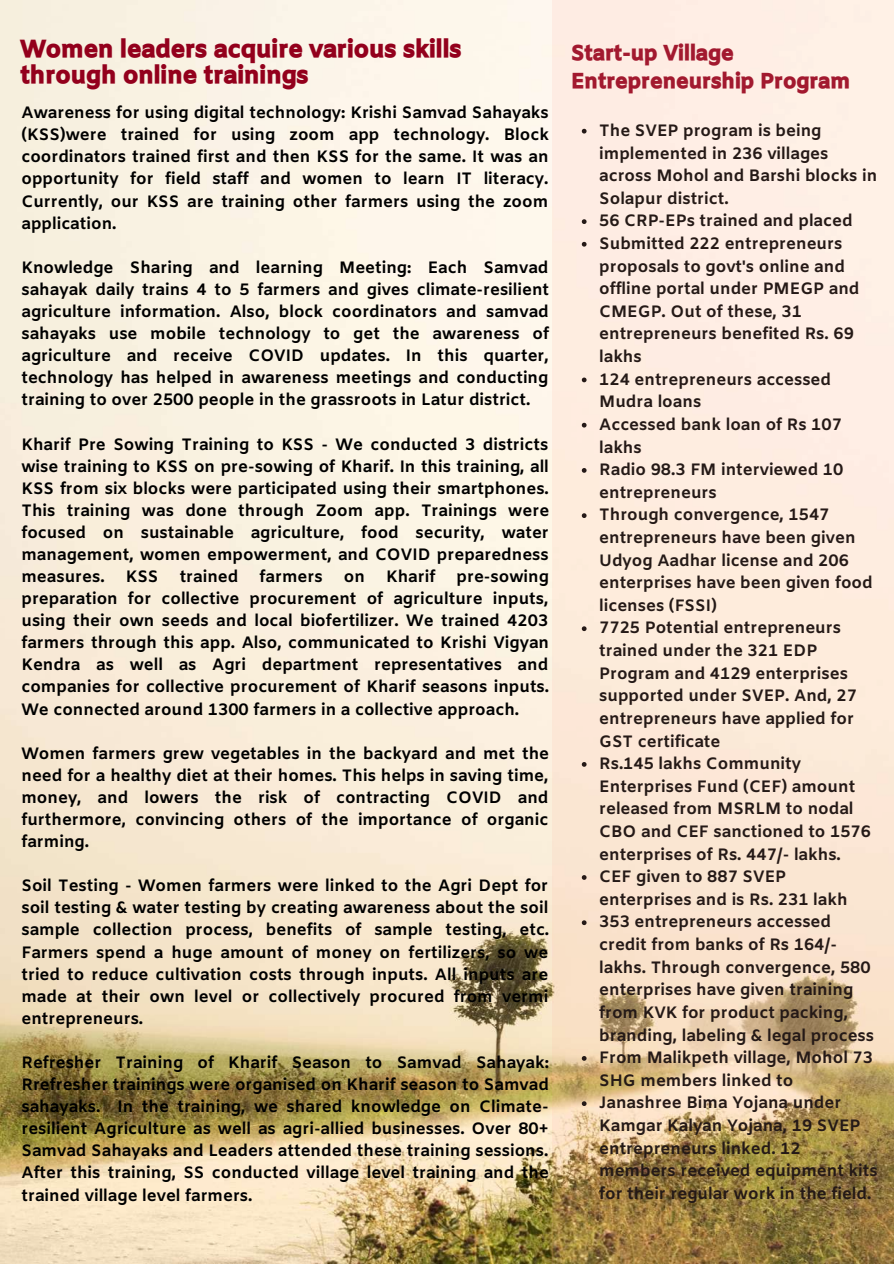
<style>
.page{position:relative;width:894px;height:1264px;background:#fff}
.page>*{position:absolute;margin:0;border:0;box-sizing:border-box;transform-origin:0 0}
.t1{font:24px/25.8px "CA Generated";color:#93001c}
.t2{font:21px/28.5px "CA Generated";color:#93001c}
.t3{font:700 16.5px/22.6px "Amiko";color:#000;text-align:justify}
</style>
<div class="page">
<img style="left:0;top:0;width:552px;height:1263px">
<svg style="left:552px;top:0;width:341px;height:1263px;background:#efdbc5"></svg>
<h1 class="t1" style="left:20px;top:38px;width:442px">Women leaders acquire various skills through online trainings</h1>
<p class="t3" style="left:21px;top:103px;width:529px;line-height:22px">Awareness for using digital technology: Krishi Samvad Sahayaks (KSS)were trained for using zoom app technology. Block coordinators trained first and then KSS for the same. It was an opportunity for field staff and women to learn IT literacy.<br>Currently, our KSS are training other farmers using the zoom application.</p>
<p class="t3" style="left:21px;top:257px;width:529px;line-height:22px">Knowledge Sharing and learning Meeting: Each Samvad sahayak daily trains 4 to 5 farmers and gives climate-resilient agriculture information. Also, block coordinators and samvad sahayaks use mobile technology to get the awareness of agriculture and receive COVID updates. In this quarter, technology has helped in awareness meetings and conducting training to over 2500 people in the grassroots in Latur district.</p>
<p class="t3" style="left:21px;top:434px;width:529px;line-height:22px">Kharif Pre Sowing Training to KSS - We conducted 3 districts wise training to KSS on pre-sowing of Kharif. In this training, all KSS from six blocks were participated using their smartphones.<br>This training was done through Zoom app. Trainings were focused on sustainable agriculture, food security, water management, women empowerment, and COVID preparedness measures.</p>
<p class="t3" style="left:21px;top:566px;width:529px;line-height:22px;text-indent:435px">pre-sowing preparation for collective procurement of agriculture inputs, using their own seeds and local biofertilizer. We trained 4203 farmers through this app. Also, communicated to Krishi Vigyan Kendra as well as Agri department representatives and companies for collective procurement of Kharif seasons inputs.<br>We connected around 1300 farmers in a collective approach.</p>
<p class="t3" style="left:21px;top:743px;width:529px;line-height:22px">Women farmers grew vegetables in the backyard and met the need for a healthy diet at their homes. This helps in saving time, money, and lowers the risk of contracting COVID and furthermore, convincing others of the importance of organic farming.</p>
<p class="t3" style="left:21px;top:876px;width:529px;line-height:22px">Soil Testing - Women farmers were linked to the Agri Dept for soil testing &amp; water testing by creating awareness about the soil sample collection process, benefits of sample testing, etc.<br>Farmers spend a huge amount of money on fertilizers, so we tried to reduce cultivation costs through inputs. All inputs are made at their own level or collectively procured from vermi entrepreneurs.</p>
<p class="t3" style="left:21px;top:1052px;width:529px;line-height:22px">Refresher Training of Kharif Season to Samvad Sahayak:<br>Rrefresher trainings were organised on Kharif season to Samvad sahayaks. In the training, we shared knowledge on Climate&shy;resilient Agriculture as well as agri-allied businesses. Over 80+ Samvad Sahayaks and Leaders attended these training sessions.<br>After this training, SS conducted village level training and the trained village level farmers.</p>
<p class="t3" style="left:126px;top:566px;width:34px">KSS</p>
<p class="t3" style="left:180px;top:566px;width:60px">trained</p>
<p class="t3" style="left:259px;top:566px;width:64px">farmers</p>
<p class="t3" style="left:344px;top:566px;width:23px">on</p>
<p class="t3" style="left:386px;top:566px;width:51px">Kharif</p>
<p class="t2" style="left:571px;top:40px;width:280px">Start-up Village<br>Entrepreneurship Program</p>
<p class="t3" style="left:599px;top:120px;width:280px;text-align:left">The SVEP program is being implemented in 236 villages across Mohol and Barshi blocks in<br>Solapur district.<br>56 CRP-EPs trained and placed<br>Submitted 222 entrepreneurs proposals to govt's online and offline portal under PMEGP and<br>CMEGP. Out of these, 31 entrepreneurs benefited Rs. 69 lakhs<br>124 entrepreneurs accessed<br>Mudra loans<br>Accessed bank loan of Rs 107 lakhs<br>Radio 98.3 FM interviewed 10 entrepreneurs<br>Through convergence, 1547 entrepreneurs have been given<br>Udyog Aadhar license and 206 enterprises have been given food licenses (FSSI)<br>7725 Potential entrepreneurs trained under the 321 EDP<br>Program and 4129 enterprises supported under SVEP. And, 27 entrepreneurs have applied for<br>GST certificate<br>Rs.145 lakhs Community<br>Enterprises Fund (CEF) amount released from MSRLM to nodal<br>CBO and CEF sanctioned to 1576 enterprises of Rs. 447/- lakhs.<br>CEF given to 887 SVEP enterprises and is Rs. 231 lakh<br>353 entrepreneurs accessed credit from banks of Rs 164/- lakhs. Through convergence, 580 enterprises have given training from KVK for product packing, branding, labeling &amp; legal process<br>From Malikpeth village, Mohol 73<br>SHG members linked to<br>Janashree Bima Yojana under<br>Kamgar Kalyan Yojana, 19 SVEP entrepreneurs linked. 12 members received equipment kits for their regular work in the field.</p>
</div>
